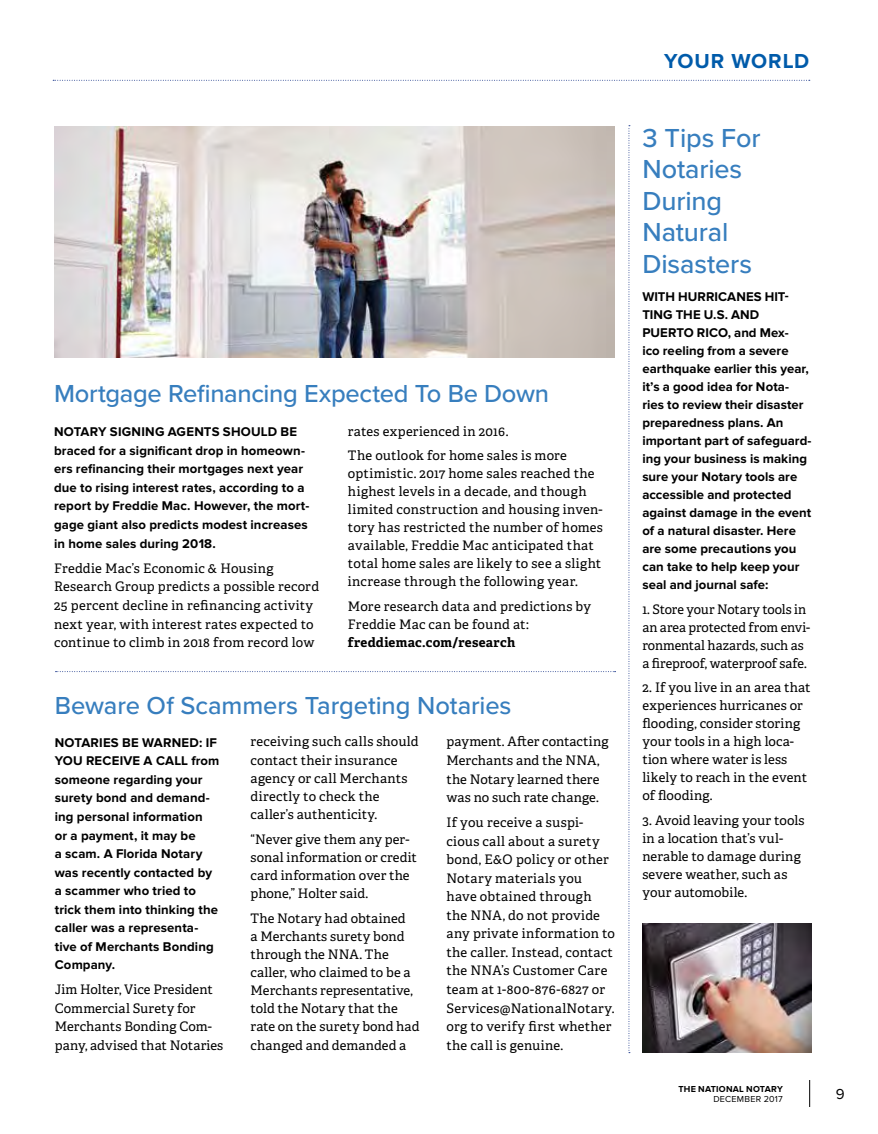
<style>
.page{position:relative;width:878px;height:1134px;background:#fff}
.page>*{position:absolute;margin:0;border:0;box-sizing:border-box;transform-origin:0 0}
.t1{font:500 27px/31.5px "Proxima Nova";letter-spacing:-.005em;color:#377ebe}
.t2{font:500 25.5px "Proxima Nova";letter-spacing:-.005em;color:#377ebe}
.t3{font:700 21px "Proxima Nova";letter-spacing:.04em;color:#005baa}
.t4{font:15px "Proxima Nova";color:#000}
.t5{font:13.2px/18px "Adelle PE";letter-spacing:.01em;color:#000}
.t6{font:700 13.2px/18px "Proxima Nova";letter-spacing:.005em;color:#000}
.t7{font:700 13.2px "Adelle PE";letter-spacing:.02em;color:#000}
.t8{font:700 9px "Proxima Nova";letter-spacing:.025em;color:#000}
.t9{font:9px "Proxima Nova";letter-spacing:.03em;color:#000}
</style>
<div class="page">
<svg style="left:53px;top:80px;width:756px;height:1px"></svg>
<svg style="left:809px;top:1080px;width:1px;height:27px"></svg>
<svg style="left:628px;top:125px;width:2px;height:928px"></svg>
<svg style="left:55px;top:671px;width:560px;height:1px"></svg>
<img style="left:642px;top:924px;width:169px;height:129px">
<img style="left:54px;top:126px;width:560px;height:232px">
<h2 class="t2" style="left:54px;top:374px;width:496px">Mortgage Refinancing Expected To Be Down</h2>
<p class="t6" style="left:54px;top:423px;width:257px;line-height:18.6px">NOTARY SIGNING AGENTS SHOULD BE braced for a significant drop in homeown&shy;ers refinancing their mortgages next year due to rising interest rates, according to a report by Freddie Mac. However, the mort&shy;gage giant also predicts modest increases in home sales during 2018.</p>
<p class="t5" style="left:54px;top:558px;width:266px;line-height:18.6px">Freddie Mac’s Economic &amp; Housing Research Group predicts a possible record 25 percent decline in refinancing activity next year, with interest rates expected to continue to climb in 2018 from record low</p>
<p class="t5" style="left:348px;top:418px;width:220px;line-height:24.5px">rates experienced in 2016.<br>The outlook for home sales is more</p>
<p class="t5" style="left:348px;top:464px;width:256px">optimistic. 2017 home sales reached the highest levels in a decade, and though limited construction and housing inven&shy;tory has restricted the number of homes available, Freddie Mac anticipated that total home sales are likely to see a slight increase through the following year.</p>
<p class="t5" style="left:348px;top:596px;width:245px">More research data and predictions by<br>Freddie Mac can be found at:</p>
<p class="t7" style="left:348px;top:632px;width:169px">freddiemac.com/research</p>
<h2 class="t2" style="left:55px;top:686px;width:458px">Beware Of Scammers Targeting Notaries</h2>
<p class="t6" style="left:55px;top:734px;width:166px;line-height:18.5px">NOTARIES BE WARNED: IF<br>YOU RECEIVE A CALL from someone regarding your surety bond and demand&shy;ing personal information<br>or a payment, it may be<br>a scam. A Florida Notary was recently contacted by a scammer who tried to trick them into thinking the caller was a representa&shy;tive of Merchants Bonding<br>Company.</p>
<p class="t5" style="left:55px;top:980px;width:170px;line-height:18.5px">Jim Holter, Vice President<br>Commercial Surety for<br>Merchants Bonding Com&shy;pany, advised that Notaries</p>
<p class="t5" style="left:250px;top:732px;width:169px">receiving such calls should contact their insurance agency or call Merchants directly to check the caller’s authenticity.</p>
<p class="t5" style="left:250px;top:829px;width:168px">“Never give them any per&shy;sonal information or credit card information over the phone,” Holter said.</p>
<p class="t5" style="left:250px;top:908px;width:170px">The Notary had obtained<br>a Merchants surety bond through the NNA. The caller, who claimed to be a<br>Merchants representative, told the Notary that the rate on the surety bond had changed and demanded a</p>
<p class="t5" style="left:446px;top:732px;width:164px;line-height:18.6px">payment. After contacting<br>Merchants and the NNA, the Notary learned there was no such rate change.</p>
<p class="t5" style="left:446px;top:813px;width:170px;line-height:18.6px">If you receive a suspi&shy;cious call about a surety bond, E&amp;O policy or other<br>Notary materials you have obtained through the NNA, do not provide any private information to the caller. Instead, contact the NNA’s Customer Care team at 1-800-876-6827 or<br>Services@NationalNotary. org to verify first whether the call is genuine.</p>
<h3 class="t3" style="left:664px;top:48px;width:146px">YOUR WORLD</h3>
<h1 class="t1" style="left:642px;top:121px;width:120px">3 Tips For<br>Notaries<br>During<br>Natural<br>Disasters</h1>
<p class="t6" style="left:642px;top:288px;width:171px">WITH HURRICANES HIT-<br>TING THE U.S. AND<br>PUERTO RICO, and Mex-<br>ico reeling from a severe earthquake earlier this year, it’s a good idea for Nota&shy;ries to review their disaster preparedness plans. An important part of safeguard&shy;ing your business is making sure your Notary tools are accessible and protected against damage in the event of a natural disaster. Here are some precautions you can take to help keep your seal and journal safe:</p>
<p class="t5" style="left:642px;top:600px;width:169px">1. Store your Notary tools in an area protected from envi&shy;ronmental hazards, such as a fireproof, waterproof safe.</p>
<p class="t5" style="left:642px;top:678px;width:170px">2. If you live in an area that experiences hurricanes or flooding, consider storing your tools in a high loca&shy;tion where water is less likely to reach in the event of flooding.</p>
<p class="t5" style="left:642px;top:811px;width:164px">3. Avoid leaving your tools in a location that’s vul&shy;nerable to damage during severe weather, such as your automobile.</p>
<p class="t8" style="left:678px;top:1083px;width:106px">THE NATIONAL NOTARY</p>
<p class="t9" style="left:713px;top:1094px;width:71px">DECEMBER 2017</p>
<p class="t4" style="left:836px;top:1085px;width:10px">9</p>
</div>
